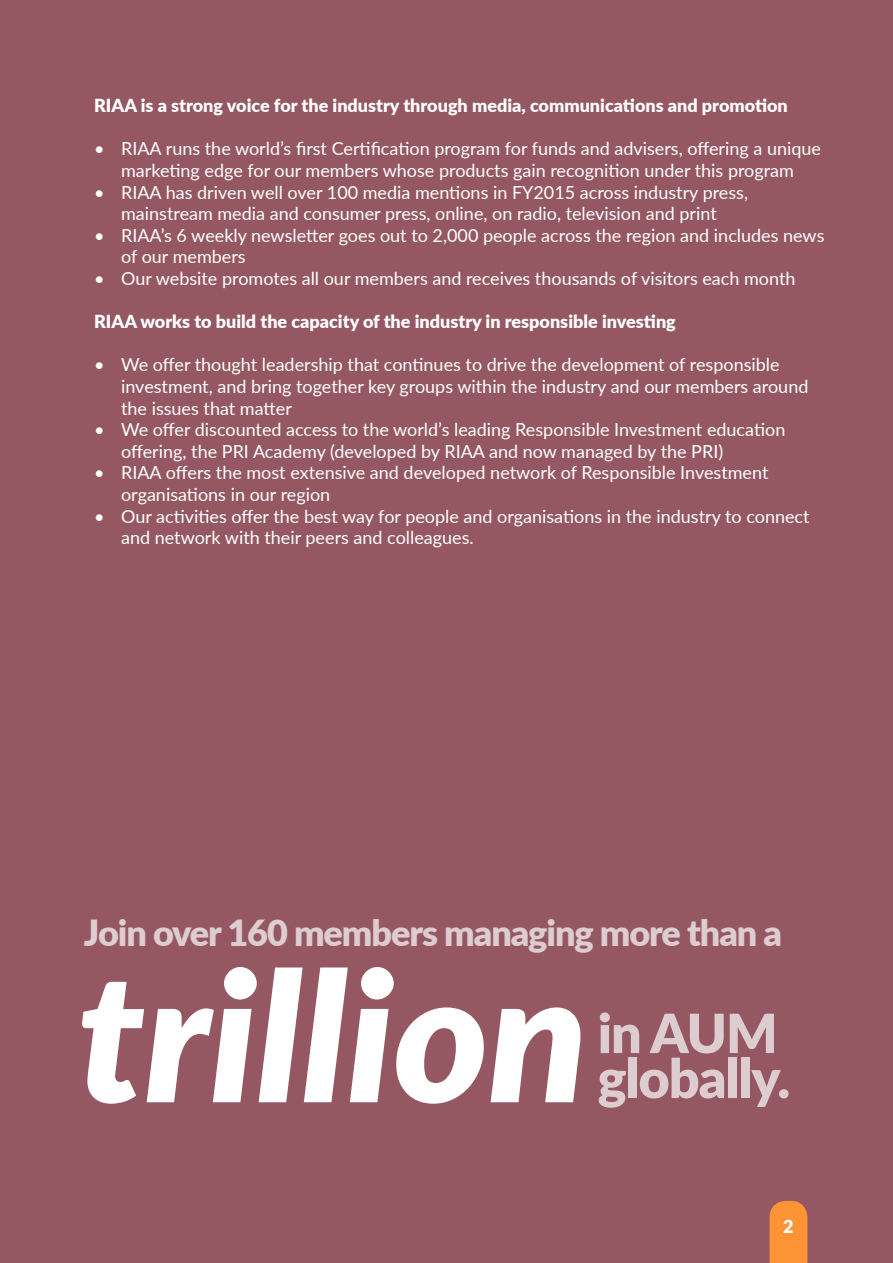
<style>
.page{position:relative;width:893px;height:1263px;background:#955863}
.page>*{position:absolute;margin:0;border:0;box-sizing:border-box;transform-origin:0 0}
.t1{font:italic 900 180px "Lato";color:#fff}
.t2{font:900 54px/45px "Lato";letter-spacing:-.02em;color:#decdd0}
.t3{font:900 36px "Lato";letter-spacing:-.03em;color:#decdd0}
.t4{font:18px/21.6px "Lato";color:#fff}
.t5{font:900 18px "Lato";color:#fff}
</style>
<div class="page">
<div style="left:770px;top:1201px;width:37px;height:62px;background:#fc9435"></div>
<p class="t5" style="left:94px;top:92px;width:695px">RIAA is a strong voice for the industry through media, communications and promotion</p>
<p class="t4" style="left:94px;top:137px;width:728px;text-align:center">• RIAA runs the world’s first Certification program for funds and advisers, offering a unique marketing edge for our members whose products gain recognition under this program</p>
<p class="t4" style="left:94px;top:180px;width:655px;text-align:center">• RIAA has driven well over 100 media mentions in FY2015 across industry press, mainstream media and consumer press, online, on radio, television and print</p>
<p class="t4" style="left:121px;top:224px;width:705px;text-indent:-27px">• RIAA’s 6 weekly newsletter goes out to 2,000 people across the region and includes news of our members</p>
<p class="t4" style="left:94px;top:267px;width:703px">• Our website promotes all our members and receives thousands of visitors each month</p>
<p class="t5" style="left:94px;top:308px;width:583px">RIAA works to build the capacity of the industry in responsible investing</p>
<p class="t4" style="left:121px;top:353px;width:689px;text-indent:-27px">• We offer thought leadership that continues to drive the development of responsible investment, and bring together key groups within the industry and our members around the issues that matter</p>
<p class="t4" style="left:121px;top:418px;width:666px;text-indent:-27px">• We offer discounted access to the world’s leading Responsible Investment education offering, the PRI Academy (developed by RIAA and now managed by the PRI)</p>
<p class="t4" style="left:121px;top:461px;width:649px;text-indent:-27px">• RIAA offers the most extensive and developed network of Responsible Investment organisations in our region</p>
<p class="t4" style="left:121px;top:504px;width:690px;text-indent:-27px">• Our activities offer the best way for people and organisations in the industry to connect and network with their peers and colleagues.</p>
<h3 class="t3" style="left:84px;top:905px;width:700px">Join over 160 members managing more than a</h3>
<h1 class="t1" style="left:77px;top:901px;width:512px">trillion</h1>
<h2 class="t2" style="left:598px;top:1008px;width:194px">in AUM globally.</h2>
<p class="t5" style="left:783px;top:1213px;width:12px">2</p>
</div>
